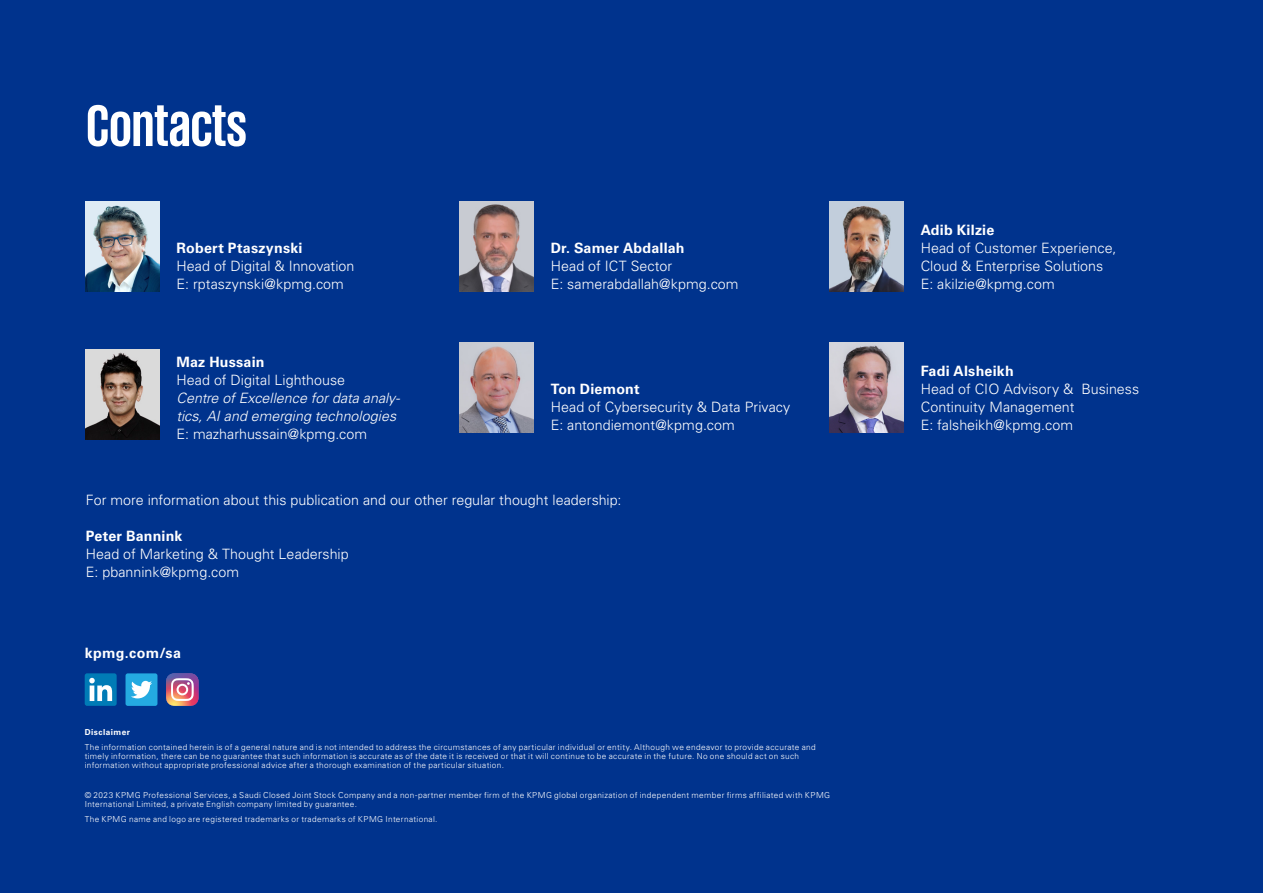
<style>
.page{position:relative;width:1263px;height:893px;background:#00338d}
.page>*{position:absolute;margin:0;border:0;box-sizing:border-box;transform-origin:0 0}
.t1{font:700 60px "KPMG";letter-spacing:-.005em;color:#fff}
.t2{font:300 14.25px/18px "Univers LT Std";letter-spacing:.005em;color:#fff}
.t3{font:700 14.25px "Univers LT Std";letter-spacing:.015em;color:#fff}
.t4{font:italic 300 14.25px/18px "Univers LT Std";letter-spacing:.005em;color:#fff}
.t5{font:300 8.25px/9px "Univers LT Std";letter-spacing:.04em;color:#fff}
.t6{font:700 8.25px "Univers LT Std";letter-spacing:.055em;color:#fff}
</style>
<div class="page">
<svg style="left:166px;top:673px;width:33px;height:33px"></svg>
<div style="left:126px;top:673px;width:31px;height:33px;background:#24aae1;border-radius:2px"></div>
<svg style="left:131px;top:681px;width:21px;height:17px"></svg>
<div style="left:85px;top:673px;width:32px;height:33px;background:#007bb6;border-radius:2px"></div>
<svg style="left:89px;top:678px;width:23px;height:23px"></svg>
<img style="left:85px;top:201px;width:74px;height:90px">
<img style="left:829px;top:201px;width:74px;height:90px">
<img style="left:459px;top:201px;width:74px;height:90px">
<img style="left:829px;top:342px;width:74px;height:90px">
<img style="left:85px;top:350px;width:74px;height:90px">
<img style="left:459px;top:342px;width:74px;height:90px">
<h1 class="t1" style="left:86px;top:96px;width:162px">Contacts</h1>
<h2 class="t3" style="left:176px;top:239px;width:128px">Robert Ptaszynski</h2>
<h2 class="t2" style="left:176px;top:257px;width:179px">Head of Digital &amp; Innovation<br>E: rptaszynski@kpmg.com</h2>
<h2 class="t3" style="left:176px;top:353px;width:90px">Maz Hussain</h2>
<h2 class="t2" style="left:176px;top:371px;width:170px">Head of Digital Lighthouse</h2>
<h2 class="t4" style="left:176px;top:389px;width:225px">Centre of Excellence for data analy&shy;tics, AI and emerging technologies</h2>
<h2 class="t2" style="left:176px;top:425px;width:192px">E: mazharhussain@kpmg.com</h2>
<h2 class="t3" style="left:551px;top:239px;width:135px">Dr. Samer Abdallah</h2>
<h2 class="t2" style="left:551px;top:257px;width:189px">Head of ICT Sector<br>E: samerabdallah@kpmg.com</h2>
<h2 class="t3" style="left:551px;top:380px;width:91px">Ton Diemont</h2>
<h2 class="t2" style="left:551px;top:398px;width:241px">Head of Cybersecurity &amp; Data Privacy<br>E: antondiemont@kpmg.com</h2>
<h2 class="t2" style="left:86px;top:491px;width:537px">For more information about this publication and our other regular thought leadership:</h2>
<h2 class="t3" style="left:86px;top:527px;width:98px">Peter Bannink</h2>
<h2 class="t2" style="left:86px;top:545px;width:264px">Head of Marketing &amp; Thought Leadership<br>E: pbannink@kpmg.com</h2>
<h2 class="t3" style="left:85px;top:644px;width:98px">kpmg.com/sa</h2>
<p class="t6" style="left:85px;top:727px;width:47px">Disclaimer</p>
<p class="t5" style="left:85px;top:742px;width:732px">The information contained herein is of a general nature and is not intended to address the circumstances of any particular individual or entity. Although we endeavor to provide accurate and timely information, there can be no guarantee that such information is accurate as of the date it is received or that it will continue to be accurate in the future. No one should act on such information without appropriate professional advice after a thorough examination of the particular situation.</p>
<p class="t5" style="left:85px;top:790px;width:747px">© 2023 KPMG Professional Services, a Saudi Closed Joint Stock Company and a non-partner member firm of the KPMG global organization of independent member firms affiliated with KPMG<br>International Limited, a private English company limited by guarantee.</p>
<p class="t5" style="left:85px;top:814px;width:354px">The KPMG name and logo are registered trademarks or trademarks of KPMG International.</p>
<h2 class="t3" style="left:921px;top:221px;width:75px">Adib Kilzie</h2>
<h2 class="t2" style="left:921px;top:239px;width:197px">Head of Customer Experience,<br>Cloud &amp; Enterprise Solutions<br>E: akilzie@kpmg.com</h2>
<h2 class="t3" style="left:921px;top:362px;width:95px">Fadi Alsheikh</h2>
<h2 class="t2" style="left:921px;top:380px;width:220px">Head of CIO Advisory &amp; Business<br>Continuity Management<br>E: falsheikh@kpmg.com</h2>
</div>
